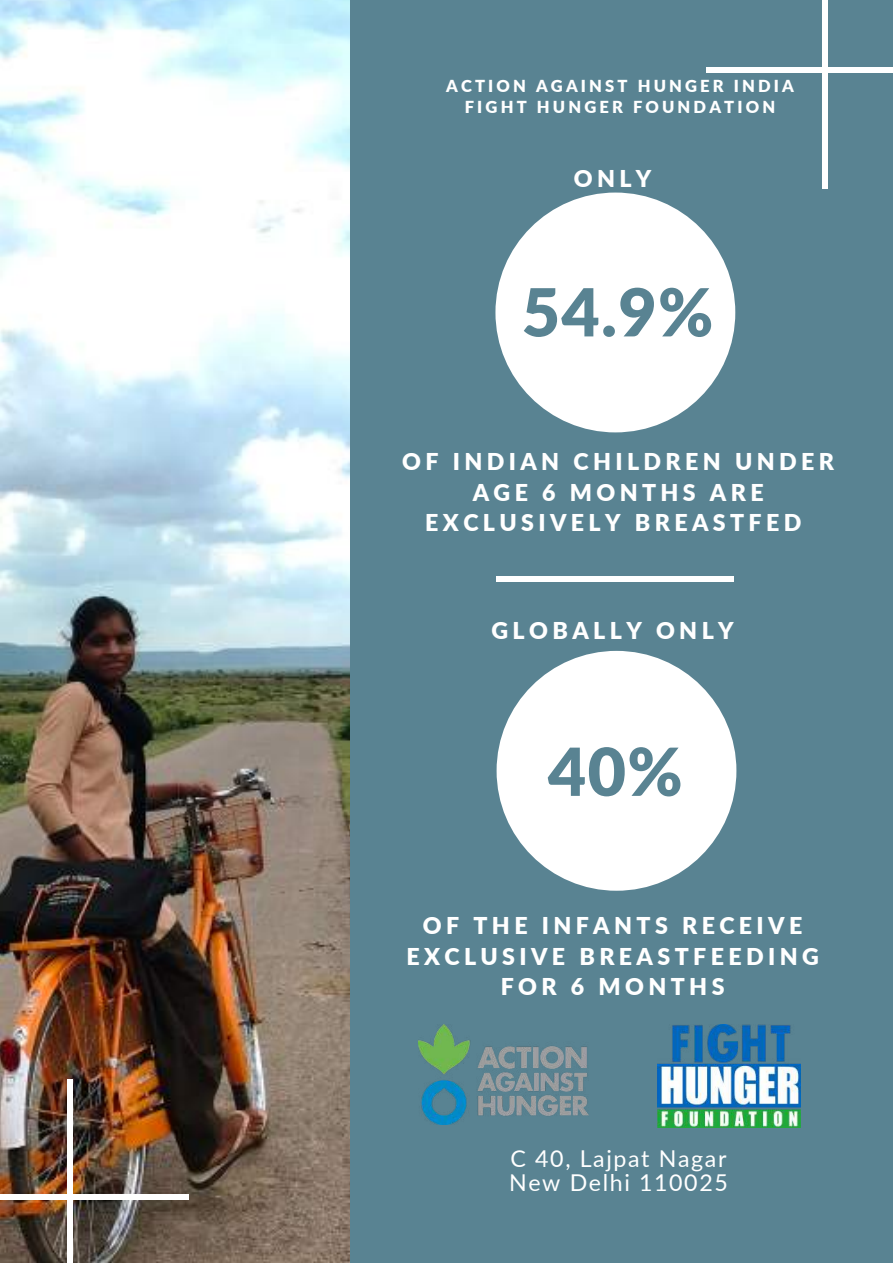
<style>
.page{position:relative;width:893px;height:1263px;background:#598392}
.page>*{position:absolute;margin:0;border:0;box-sizing:border-box;transform-origin:0 0}
.t1{font:900 66.3px "Lato";color:#598392}
.t2{font:900 23.25px/30.5px "Lato";letter-spacing:.19em;color:#fff;text-align:center}
.t3{font:23.25px/24.8px "Lato";letter-spacing:.07em;color:#fff}
.t4{font:900 16.5px/21.5px "Lato";letter-spacing:.19em;color:#fff;text-align:center}
</style>
<div class="page">
<img style="left:0;top:0;width:349px;height:1263px">
<div style="left:495px;top:193px;width:240px;height:239px;background:#fff;border-radius:50%"></div>
<div style="left:497px;top:651px;width:239px;height:240px;background:#fff;border-radius:50%"></div>
<div style="left:822px;top:0;width:5px;height:189px;background:#fff"></div>
<div style="left:706px;top:68px;width:187px;height:5px;background:#fff"></div>
<div style="left:68px;top:1079px;width:5px;height:184px;background:#fff"></div>
<div style="left:0;top:1195px;width:189px;height:5px;background:#fff"></div>
<div style="left:497px;top:576px;width:237px;height:6px;background:#fff"></div>
<img style="left:419px;top:1025px;width:170px;height:100px">
<img style="left:658px;top:1025px;width:143px;height:102px">
<p class="t4" style="left:446px;top:75px;width:349px">ACTION AGAINST HUNGER INDIA<br>FIGHT HUNGER FOUNDATION</p>
<p class="t2" style="left:574px;top:162px;width:79px">ONLY</p>
<h1 class="t1" style="left:522px;top:271px;width:193px">54.9%</h1>
<p class="t2" style="left:402px;top:446px;width:433px">OF INDIAN CHILDREN UNDER<br>AGE 6 MONTHS ARE<br>EXCLUSIVELY BREASTFED</p>
<p class="t2" style="left:491px;top:615px;width:244px">GLOBALLY ONLY</p>
<h1 class="t1" style="left:548px;top:730px;width:136px">40%</h1>
<p class="t2" style="left:406px;top:910px;width:414px">OF THE INFANTS RECEIVE<br>EXCLUSIVE BREASTFEEDING<br>FOR 6 MONTHS</p>
<p class="t3" style="left:509px;top:1145px;width:220px">C 40, Lajpat Nagar<br>New Delhi 110025</p>
</div>
